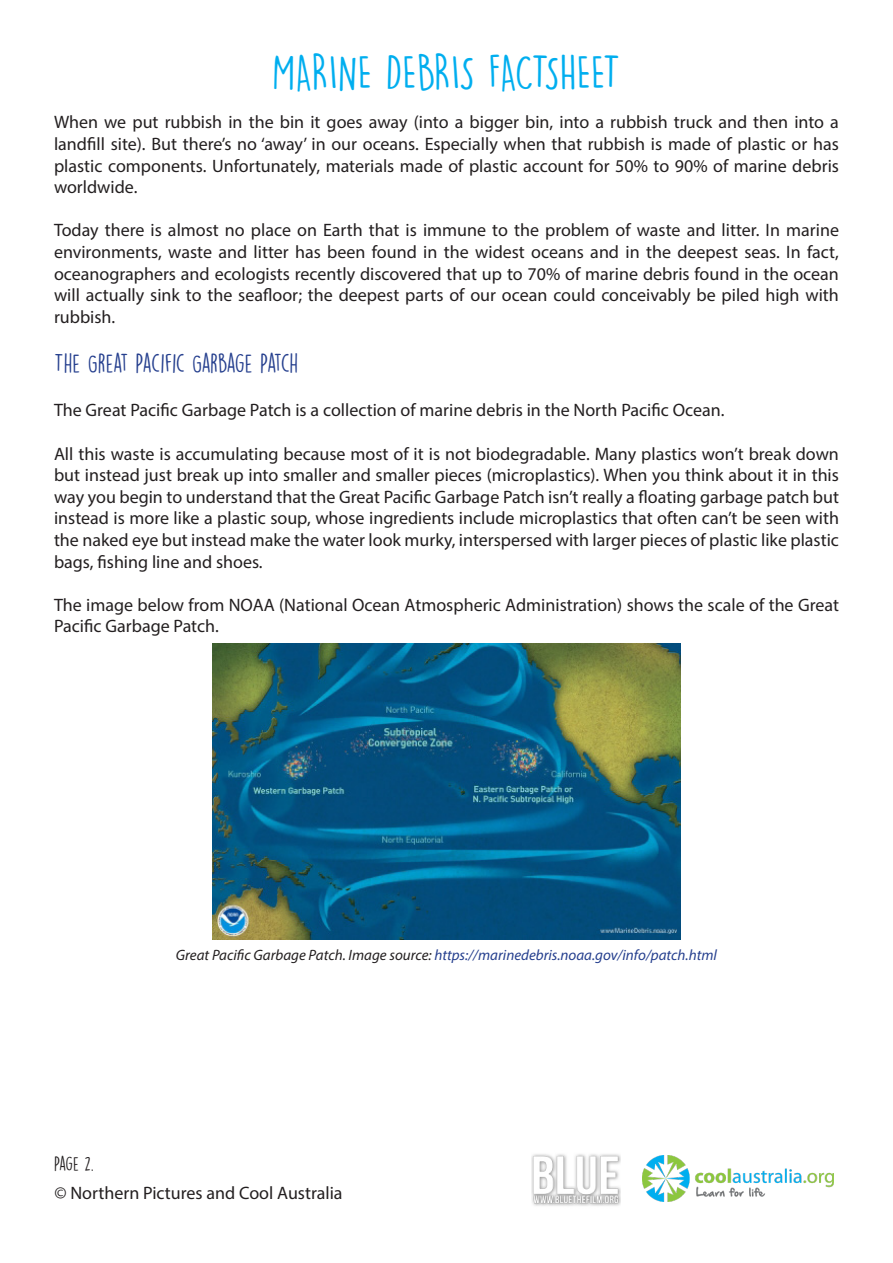
<style>
.page{position:relative;width:893px;height:1263px;background:#fff}
.page>*{position:absolute;margin:0;border:0;box-sizing:border-box;transform-origin:0 0}
.t1{font:45px "DK Lemon Yellow Sun";color:#00aeef}
.t2{font:24px "DK Lemon Yellow Sun";letter-spacing:-.03em;color:#253f8e}
.t3{font:18px/21.6px "Myriad Pro";color:#231f20;text-align:justify}
.t4{font:18px "DK Lemon Yellow Sun";color:#231f20}
.t5{font:italic 15px "Myriad Pro";color:#253f8e}
.s1{color:#231f20}
</style>
<div class="page">
<img style="left:643px;top:1156px;width:191px;height:45px">
<img style="left:531px;top:1154px;width:89px;height:52px">
<img style="left:212px;top:644px;width:469px;height:295px">
<p class="t1" style="left:272px;top:46px;width:350px">MARINE DEBRIS FACTSHEET</p>
<p class="t3" style="left:54px;top:111px;width:786px">When we put rubbish in the bin it goes away (into a bigger bin, into a rubbish truck and then into a landfill site). But there’s no ‘away’ in our oceans. Especially when that rubbish is made of plastic or has plastic components. Unfortunately, materials made of plastic account for 50% to 90% of marine debris worldwide.</p>
<p class="t3" style="left:54px;top:219px;width:786px">Today there is almost no place on Earth that is immune to the problem of waste and litter. In marine environments, waste and litter has been found in the widest oceans and in the deepest seas. In fact, oceanographers and ecologists recently discovered that up to 70% of marine debris found in the ocean will actually sink to the seafloor; the deepest parts of our ocean could conceivably be piled high with rubbish.</p>
<p class="t2" style="left:54px;top:349px;width:246px">THE GREAT PACIFIC GARBAGE PATCH</p>
<p class="t3" style="left:54px;top:399px;width:672px">The Great Pacific Garbage Patch is a collection of marine debris in the North Pacific Ocean.</p>
<p class="t3" style="left:54px;top:442px;width:787px">All this waste is accumulating because most of it is not biodegradable. Many plastics won’t break down but instead just break up into smaller and smaller pieces (microplastics). When you think about it in this way you begin to understand that the Great Pacific Garbage Patch isn’t really a floating garbage patch but instead is more like a plastic soup, whose ingredients include microplastics that often can’t be seen with the naked eye but instead make the water look murky, interspersed with larger pieces of plastic like plastic bags, fishing line and shoes.</p>
<p class="t3" style="left:54px;top:594px;width:786px">The image below from NOAA (National Ocean Atmospheric Administration) shows the scale of the Great<br>Pacific Garbage Patch.</p>
<p class="t4" style="left:54px;top:1153px;width:42px">PAGE 2.</p>
<p class="t5" style="left:176px;top:945px;width:543px"><span class="s1">Great Pacific Garbage Patch. Image source:</span> https://marinedebris.noaa.gov/info/patch.html</p>
<p class="t3" style="left:54px;top:1182px;width:290px">© Northern Pictures and Cool Australia</p>
</div>
